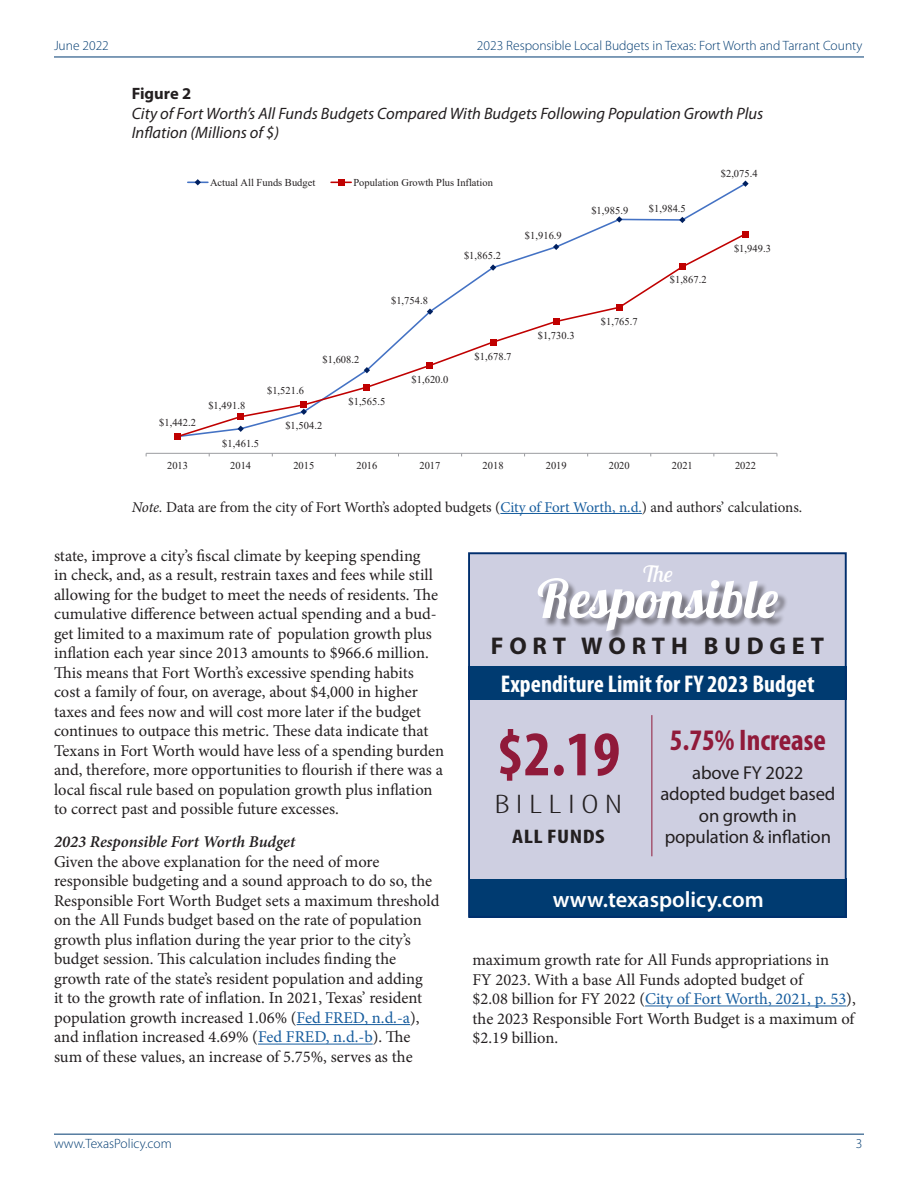
<style>
.page{position:relative;width:918px;height:1188px;background:#fff}
.page>*{position:absolute;margin:0;border:0;box-sizing:border-box;transform-origin:0 0}
.t1{font:700 condensed 63.9px "Myriad Pro";color:#901a3a}
.t2{font:700 condensed 29.85px "Myriad Pro";color:#901a3a}
.t3{font:300 condensed 27px "Myriad Pro";letter-spacing:.16em;color:#231f20;scale:1.49 1}
.t4{font:700 condensed 24.3px "Myriad Pro";color:#fff}
.t5{font:700 24.3px "Myriad Pro";letter-spacing:.24em;color:#231f20}
.t6{font:600 22.35px "Myriad Pro";color:#fff}
.t7{font:italic 22.35px "Lobster Two";color:#fff}
.t8{font:700 condensed 19.65px "Myriad Pro";letter-spacing:.02em;color:#231f20;scale:1.23 1}
.t9{font:18.6px/21.5px "Myriad Pro";letter-spacing:-.01em;color:#231f20;text-align:center}
.Copy{font:16.5px/19.5px "Minion Pro";color:#231f20}
.Figures{font:italic 16.5px/19.8px "Myriad Pro";color:#231f20}
.Copy-2{font:italic 600 16.5px "Minion Pro";color:#231f20}
.Normal__Web{font:700 16.5px "Myriad Pro";color:#231f20}
.t10{font:15px "Minion Pro";letter-spacing:-.005em;color:#231f20}
.t11{font:300 13.5px "Myriad Pro";color:#003b71}
.t12{font:10.5px "Times New Roman";letter-spacing:.005em;color:#231f20}
.s1{font-style:italic}
.s2{color:#175d9e}
</style>
<div class="page">
<hr style="left:54px;top:1134px;width:810px;height:1px;background:#003b71">
<hr style="left:54px;top:57px;width:810px;height:1px;background:#003b71">
<hr style="left:297px;top:1024px;width:113px;height:1px;background:#175d9e">
<hr style="left:258px;top:1044px;width:115px;height:1px;background:#175d9e">
<hr style="left:645px;top:1006px;width:201px;height:1px;background:#175d9e">
<hr style="left:500px;top:513px;width:142px;height:1px;background:#175d9e">
<div style="left:469px;top:552px;width:378px;height:114px;background:#cecfe1"></div>
<div style="left:469px;top:879px;width:378px;height:39px;background:#003b71"></div>
<div style="left:469px;top:700px;width:376px;height:179px;background:#cecfe1"></div>
<div style="left:469px;top:666px;width:378px;height:34px;background:#003b71"></div>
<hr style="left:651px;top:715px;width:1px;height:141px;background:#901a3a">
<div style="left:468px;top:552px;width:379px;height:366px;border:2px solid #002f6d"></div>
<div style="left:539px;top:579px;width:249px;height:62px;background:#231f20;opacity:.5"></div>
<svg style="left:538px;top:578px;width:240px;height:53px"></svg>
<hr style="left:146px;top:453px;width:631px;height:1px;background:#9b9ca0">
<svg style="left:616px;top:216px;width:6px;height:7px"></svg>
<svg style="left:679px;top:217px;width:7px;height:6px"></svg>
<svg style="left:742px;top:181px;width:7px;height:6px"></svg>
<svg style="left:181px;top:232px;width:567px;height:205px"></svg>
<div style="left:174px;top:433px;width:7px;height:7px;background:#c00000"></div>
<svg style="left:238px;top:414px;width:6px;height:6px"></svg>
<svg style="left:301px;top:402px;width:6px;height:13px"></svg>
<svg style="left:364px;top:384px;width:6px;height:6px"></svg>
<div style="left:427px;top:362px;width:6px;height:7px;background:#c00000"></div>
<svg style="left:490px;top:339px;width:6px;height:6px"></svg>
<div style="left:553px;top:318px;width:6px;height:7px;background:#c00000"></div>
<svg style="left:616px;top:304px;width:6px;height:6px"></svg>
<div style="left:679px;top:264px;width:7px;height:6px;background:#c00000"></div>
<div style="left:742px;top:231px;width:7px;height:6px;background:#c00000"></div>
<svg style="left:188px;top:179px;width:20px;height:6px"></svg>
<svg style="left:331px;top:179px;width:20px;height:6px"></svg>
<p class="t11" style="left:54px;top:37px;width:56px">June 2022</p>
<p class="t11" style="left:477px;top:37px;width:387px">2023 Responsible Local Budgets in Texas: Fort Worth and Tarrant County</p>
<p class="Normal__Web" style="left:132px;top:82px;width:61px">Figure 2</p>
<p class="Figures" style="left:132px;top:103px;width:633px">City of Fort Worth’s All Funds Budgets Compared With Budgets Following Population Growth Plus<br>Inflation (Millions of $)</p>
<p class="t12" style="left:210px;top:175px;width:107px">Actual All Funds Budget</p>
<p class="t12" style="left:353px;top:175px;width:141px">Population Growth Plus Inflation</p>
<p class="t12" style="left:391px;top:293px;width:38px">$1,754.8</p>
<p class="t12" style="left:159px;top:416px;width:38px">$1,442.2</p>
<p class="t12" style="left:208px;top:398px;width:38px">$1,491.8</p>
<p class="t12" style="left:222px;top:436px;width:38px">$1,461.5</p>
<p class="t12" style="left:267px;top:383px;width:38px">$1,521.6</p>
<p class="t12" style="left:323px;top:352px;width:38px">$1,608.2</p>
<p class="t12" style="left:348px;top:394px;width:38px">$1,565.5</p>
<p class="t12" style="left:285px;top:419px;width:38px">$1,504.2</p>
<p class="t12" style="left:412px;top:372px;width:38px">$1,620.0</p>
<p class="t12" style="left:464px;top:248px;width:38px">$1,865.2</p>
<p class="t12" style="left:525px;top:228px;width:38px">$1,916.9</p>
<p class="t12" style="left:475px;top:349px;width:38px">$1,678.7</p>
<p class="t12" style="left:538px;top:328px;width:38px">$1,730.3</p>
<p class="t12" style="left:591px;top:203px;width:38px">$1,985.9</p>
<p class="t12" style="left:649px;top:201px;width:38px">$1,984.5</p>
<p class="t12" style="left:601px;top:314px;width:38px">$1,765.7</p>
<p class="t12" style="left:670px;top:272px;width:38px">$1,867.2</p>
<p class="t12" style="left:721px;top:166px;width:38px">$2,075.4</p>
<p class="t12" style="left:734px;top:241px;width:38px">$1,949.3</p>
<p class="t12" style="left:167px;top:458px;width:22px">2013</p>
<p class="t12" style="left:230px;top:458px;width:22px">2014</p>
<p class="t12" style="left:293px;top:458px;width:22px">2015</p>
<p class="t12" style="left:356px;top:458px;width:22px">2016</p>
<p class="t12" style="left:420px;top:458px;width:22px">2017</p>
<p class="t12" style="left:483px;top:458px;width:22px">2018</p>
<p class="t12" style="left:546px;top:458px;width:22px">2019</p>
<p class="t12" style="left:609px;top:458px;width:22px">2020</p>
<p class="t12" style="left:672px;top:458px;width:22px">2021</p>
<p class="t12" style="left:735px;top:458px;width:22px">2022</p>
<p class="t10" style="left:132px;top:497px;width:672px"><span class="s1">Note.</span> Data are from the city of Fort Worth’s adopted budgets (<span class="s2">City of Fort Worth, n.d.</span>) and authors’ calculations.</p>
<p class="Copy" style="left:54px;top:546px;width:392px">state, improve a city’s fiscal climate by keeping spending<br>in check, and, as a result, restrain taxes and fees while still allowing for the budget to meet the needs of residents. The cumulative difference between actual spending and a bud&shy;get limited to a maximum rate of population growth plus inflation each year since 2013 amounts to $966.6 million.<br>This means that Fort Worth’s excessive spending habits cost a family of four, on average, about $4,000 in higher taxes and fees now and will cost more later if the budget continues to outpace this metric. These data indicate that Texans in Fort Worth would have less of a spending burden and, therefore, more opportunities to flourish if there was a local fiscal rule based on population growth plus inflation to correct past and possible future excesses.</p>
<p class="Copy-2" style="left:54px;top:831px;width:243px">2023 Responsible Fort Worth Budget</p>
<p class="Copy" style="left:54px;top:852px;width:387px">Given the above explanation for the need of more responsible budgeting and a sound approach to do so, the Responsible Fort Worth Budget sets a maximum threshold on the All Funds budget based on the rate of population growth plus inflation during the year prior to the city’s budget session. This calculation includes finding the growth rate of the state’s resident population and adding<br>it to the growth rate of inflation. In 2021, Texas’ resident population growth increased 1.06% (<span class="s2">Fed FRED, n.d.-a</span>), and inflation increased 4.69% (<span class="s2">Fed FRED, n.d.-b</span>). The sum of these values, an increase of 5.75%, serves as the</p>
<p class="t7" style="left:642px;top:559px;width:32px">The</p>
<p class="t5" style="left:491px;top:630px;width:335px">FORT WORTH BUDGET</p>
<p class="t4" style="left:501px;top:669px;width:315px">Expenditure Limit for FY 2023 Budget</p>
<p class="t1" style="left:497px;top:714px;width:125px">$2.19</p>
<p class="t3" style="left:494px;top:788px;width:87px">BILLION</p>
<p class="t8" style="left:512px;top:824px;width:77px">ALL FUNDS</p>
<p class="t2" style="left:670px;top:721px;width:158px">5.75% Increase</p>
<p class="t9" style="left:660px;top:762px;width:177px">above FY 2022 adopted budget based on growth in population &amp; inflation</p>
<p class="t6" style="left:553px;top:885px;width:212px">www.texaspolicy.com</p>
<p class="Copy" style="left:472px;top:950px;width:385px">maximum growth rate for All Funds appropriations in<br>FY 2023. With a base All Funds adopted budget of<br>$2.08 billion for FY 2022 (<span class="s2">City of Fort Worth, 2021, p. 53</span>), the 2023 Responsible Fort Worth Budget is a maximum of $2.19 billion.</p>
<p class="t11" style="left:54px;top:1135px;width:119px">www.TexasPolicy.com</p>
<p class="t11" style="left:856px;top:1135px;width:8px">3</p>
</div>
